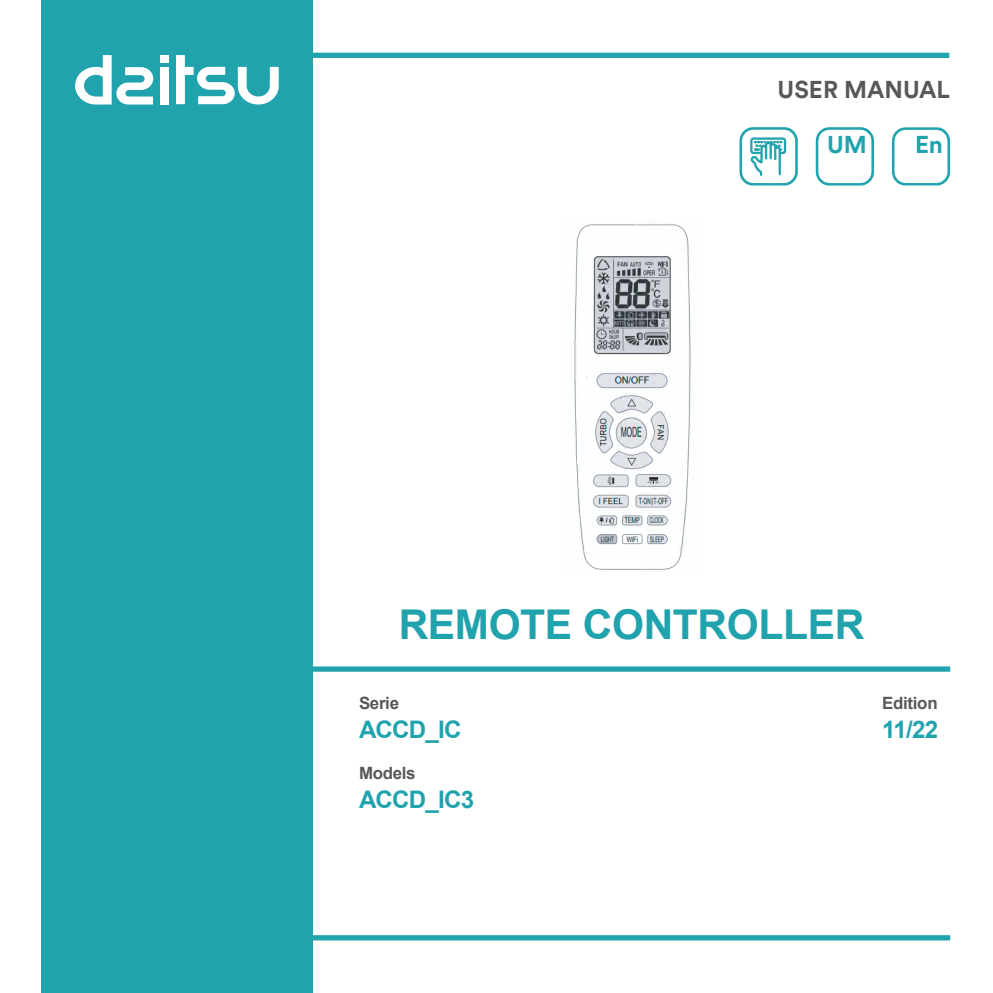
<style>
.page{position:relative;width:993px;height:993px;background:#fff}
.page>*{position:absolute;margin:0;border:0;box-sizing:border-box;transform-origin:0 0}
.Arial_Bold_31_centra{font:700 40.95px "Arial";letter-spacing:-.01em;color:#21a3ae}
.Arial_Bold_10_Esq{font:700 24.15px "Arial";letter-spacing:-.035em;color:#21a3ae}
.Circular_Bold_10_dre{font:700 24.15px "Circular Std";color:#57585a}
.Circular_Bold_10_dre-2{font:700 24.15px "Circular Std";color:#21a3ae}
.Arial_Bold_7_1_Esq{font:700 16.8px "Arial";letter-spacing:-.02em;color:#57585a}
</style>
<div class="page">
<svg style="left:312px;top:934px;width:637px;height:6px;fill:#21a3ae"></svg>
<div style="left:53px;top:666px;width:896px;height:5px;background:#21a3ae"></div>
<div style="left:52px;top:53px;width:896px;height:5px;background:#21a3ae"></div>
<div style="left:41px;top:0;width:271px;height:992px;background:#21a3ae"></div>
<div style="left:160px;top:55px;width:9px;height:8px;background:#fff"></div>
<svg style="left:75px;top:55px;width:78px;height:49px"></svg>
<svg style="left:176px;top:55px;width:103px;height:50px"></svg>
<div style="left:160px;top:67px;width:9px;height:37px;background:#fff"></div>
<svg style="left:815px;top:127px;width:58px;height:58px"></svg>
<svg style="left:891px;top:127px;width:58px;height:58px"></svg>
<svg style="left:739px;top:127px;width:58px;height:58px"></svg>
<img style="left:574px;top:224px;width:117px;height:346px">
<p class="Circular_Bold_10_dre" style="left:777px;top:74px;width:174px">USER MANUAL</p>
<p class="Circular_Bold_10_dre-2" style="left:826px;top:129px;width:41px">UM</p>
<p class="Circular_Bold_10_dre-2" style="left:914px;top:129px;width:29px">En</p>
<p class="Arial_Bold_31_centra" style="left:398px;top:596px;width:467px">REMOTE CONTROLLER</p>
<p class="Arial_Bold_7_1_Esq" style="left:359px;top:692px;width:42px">Serie</p>
<p class="Arial_Bold_10_Esq" style="left:359px;top:713px;width:104px">ACCD_IC</p>
<p class="Arial_Bold_7_1_Esq" style="left:359px;top:761px;width:58px">Models</p>
<p class="Arial_Bold_10_Esq" style="left:359px;top:783px;width:117px">ACCD_IC3</p>
<p class="Arial_Bold_7_1_Esq" style="left:882px;top:692px;width:57px">Edition</p>
<p class="Arial_Bold_10_Esq" style="left:882px;top:713px;width:57px">11/22</p>
</div>
